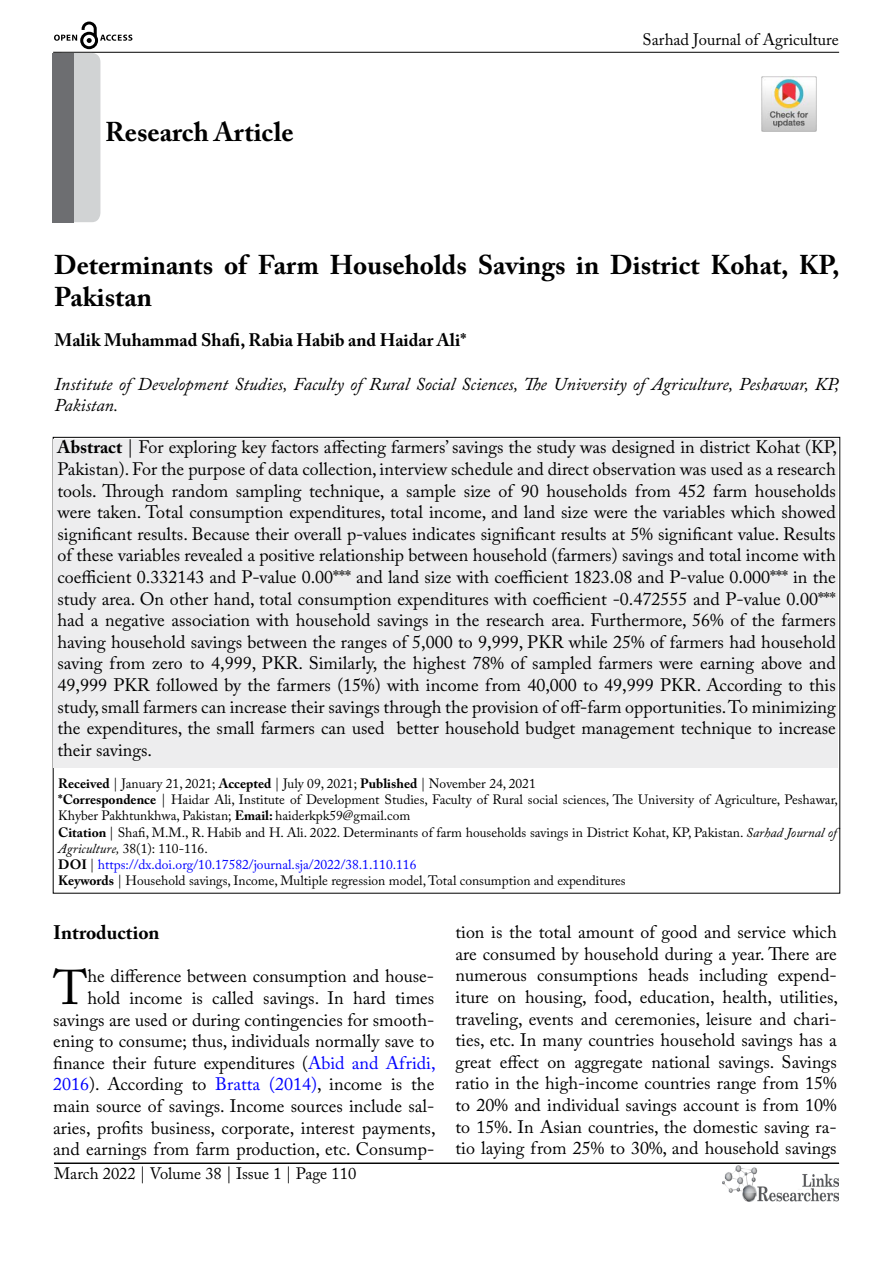
<style>
.page{position:relative;width:893px;height:1263px;background:#fff}
.page>*{position:absolute;margin:0;border:0;box-sizing:border-box;transform-origin:0 0}
.t1{font:48.45px "Adobe Caslon Pro";color:#000}
.t2{font:700 27px/32.4px "Adobe Caslon Pro";color:#000}
.t3{font:700 19.5px "Adobe Caslon Pro";color:#000}
.t4{font:18px/21.6px "Adobe Caslon Pro";color:#000;text-align:justify}
.t5{font:italic 18px/21.6px "Adobe Caslon Pro";color:#000}
.t6{font:700 18px "Adobe Caslon Pro";color:#000}
.t7{font:16.5px "Adobe Caslon Pro";color:#000}
.t8{font:13.5px/16.2px "Adobe Caslon Pro";color:#000}
.s1{font-weight:700}
.s2{font-style:italic}
.s3{color:#00f}
</style>
<div class="page">
<hr style="left:53px;top:52px;width:786px;height:1px;background:#000">
<img style="left:722px;top:1166px;width:117px;height:36px">
<svg style="left:54px;top:22px;width:78px;height:27px"></svg>
<div style="left:54px;top:53px;width:46px;height:169px;background:#d1d3d4;border-radius:9px"></div>
<hr style="left:54px;top:1163px;width:785px;height:1px;background:#000">
<div style="left:53px;top:53px;width:21px;height:169px;background:#6d6e71"></div>
<div style="left:54px;top:439px;width:784px;height:328px;background:#ededee"></div>
<img style="left:761px;top:77px;width:55px;height:55px">
<h2 class="t2" style="left:105px;top:116px;width:190px">Research Article</h2>
<p class="t7" style="left:643px;top:30px;width:198px">Sarhad Journal of Agriculture</p>
<h2 class="t2" style="left:54px;top:248px;width:787px">Determinants of Farm Households Savings in District Kohat, KP,<br>Pakistan</h2>
<p class="t6" style="left:55px;top:330px;width:413px">Malik Muhammad Shafi, Rabia Habib and Haidar Ali*</p>
<p class="t5" style="left:55px;top:373px;width:786px">Institute of Development Studies, Faculty of Rural Social Sciences, The University of Agriculture, Peshawar, KP,<br>Pakistan.</p>
<p class="t4" style="left:58px;top:436px;width:781px"><span class="s1">Abstract</span> | For exploring key factors affecting farmers’ savings the study was designed in district Kohat (KP, Pakistan). For the purpose of data collection, interview schedule and direct observation was used as a research tools. Through random sampling technique, a sample size of 90 households from 452 farm households were taken. Total consumption expenditures, total income, and land size were the variables which showed significant results. Because their overall p-values indicates significant results at 5% significant value. Results of these variables revealed a positive relationship between household (farmers) savings and total income with coefficient 0.332143 and P-value 0.00*** and land size with coefficient 1823.08 and P-value 0.000*** in the study area. On other hand, total consumption expenditures with coefficient -0.472555 and P-value 0.00*** had a negative association with household savings in the research area. Furthermore, 56% of the farmers having household savings between the ranges of 5,000 to 9,999, PKR while 25% of farmers had household saving from zero to 4,999, PKR. Similarly, the highest 78% of sampled farmers were earning above and 49,999 PKR followed by the farmers (15%) with income from 40,000 to 49,999 PKR. According to this study, small farmers can increase their savings through the provision of off-farm opportunities. To minimizing the expenditures, the small farmers can used better household budget management technique to increase their savings.</p>
<p class="t8" style="left:58px;top:775px;width:781px"><span class="s1">Received</span> | January 21, 2021; <span class="s1">Accepted</span> | July 09, 2021; <span class="s1">Published</span> | November 24, 2021<br><span class="s1">*Correspondence</span> | Haidar Ali, Institute of Development Studies, Faculty of Rural social sciences, The University of Agriculture, Peshawar, Khyber Pakhtunkhwa, Pakistan; <span class="s1">Email:</span> haiderkpk59@gmail.com<br><span class="s1">Citation</span> | Shafi, M.M., R. Habib and H. Ali. 2022. Determinants of farm households savings in District Kohat, KP, Pakistan. <span class="s2">Sarhad Journal of Agriculture,</span> 38(1): 110-116.<br><span class="s1">DOI</span> | <span class="s3">https://dx.doi.org/10.17582/journal.sja/2022/38.1.110.116<br></span><span class="s1">Keywords</span> | Household savings, Income, Multiple regression model, Total consumption and expenditures</p>
<p class="t3" style="left:53px;top:921px;width:108px">Introduction</p>
<h1 class="t1" style="left:54px;top:959px;width:35px">T</h1>
<p class="t4" style="left:53px;top:965px;width:384px;text-align:right">he difference between consumption and house&shy;hold income is called savings. In hard times savings are used or during contingencies for smooth&shy;ening to consume; thus, individuals normally save to finance their future expenditures (<span class="s3">Abid and Afridi, 2016</span>). According to <span class="s3">Bratta (2014)</span>, income is the main source of savings. Income sources include sal&shy;aries, profits business, corporate, interest payments, and earnings from farm production, etc. Consump-</p>
<p class="t7" style="left:54px;top:1164px;width:304px">March 2022 | Volume 38 | Issue 1 | Page 110</p>
<p class="t4" style="left:456px;top:921px;width:384px">tion is the total amount of good and service which are consumed by household during a year. There are numerous consumptions heads including expend&shy;iture on housing, food, education, health, utilities, traveling, events and ceremonies, leisure and chari&shy;ties, etc. In many countries household savings has a great effect on aggregate national savings. Savings ratio in the high-income countries range from 15% to 20% and individual savings account is from 10% to 15%. In Asian countries, the domestic saving ra&shy;tio laying from 25% to 30%, and household savings</p>
</div>
